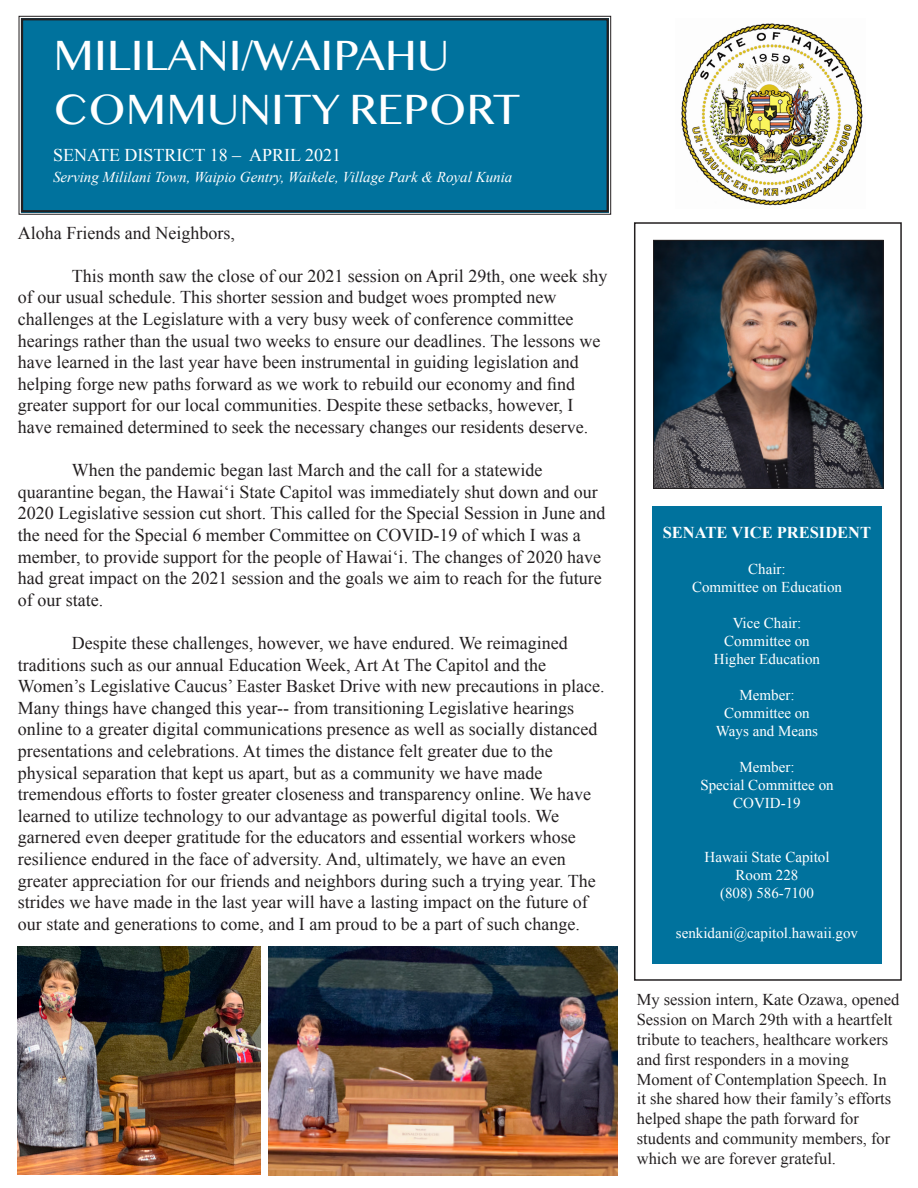
<style>
.page{position:relative;width:918px;height:1188px;background:#fff}
.page>*{position:absolute;margin:0;border:0;box-sizing:border-box;transform-origin:0 0}
.t1{font:45px "Sinhala MN";color:#fff}
.t2{font:18px/21.6px "Times New Roman";color:#231f20}
.t3{font:18px "Times New Roman";color:#fff}
.t4{font:16.5px/19.8px "Times New Roman";color:#231f20}
.t5{font:700 16.5px "Times New Roman";color:#fff}
.t6{font:15px/18px "Times New Roman";color:#fff;text-align:center}
.t7{font:italic 15px "Times New Roman";color:#fff}
</style>
<div class="page">
<svg style="left:18px;top:16px;width:593px;height:199px;background:#11769c"></svg>
<div style="left:21px;top:18px;width:588px;height:194px;border:2px solid #231f20"></div>
<div style="left:53px;top:35px;width:525px;height:100px;background:#00729d"></div>
<div style="left:52px;top:34px;width:527px;height:102px;border:2px solid #00729d"></div>
<div style="left:52px;top:148px;width:525px;height:53px;background:#00729d"></div>
<div style="left:52px;top:147px;width:526px;height:54px;border:2px solid #00729d"></div>
<div style="left:634px;top:222px;width:268px;height:759px;border:2px solid #231f20"></div>
<div style="left:652px;top:506px;width:230px;height:457px;background:#00729d"></div>
<img style="left:681px;top:23px;width:182px;height:183px">
<img style="left:655px;top:242px;width:226px;height:245px">
<div style="left:653px;top:240px;width:230px;height:249px;border:1px solid #231f20"></div>
<img style="left:268px;top:947px;width:349px;height:229px">
<img style="left:18px;top:947px;width:243px;height:228px">
<p class="t1" style="left:54px;top:36px;width:397px">MILILANI/WAIPAHU</p>
<p class="t1" style="left:54px;top:90px;width:468px">COMMUNITY REPORT</p>
<p class="t3" style="left:53px;top:143px;width:290px">SENATE DISTRICT 18 – APRIL 2021</p>
<p class="t7" style="left:53px;top:167px;width:461px">Serving Mililani Town, Waipio Gentry, Waikele, Village Park &amp; Royal Kunia</p>
<p class="t2" style="left:18px;top:221px;width:218px">Aloha Friends and Neighbors,</p>
<p class="t2" style="left:18px;top:265px;width:591px;text-indent:54px">This month saw the close of our 2021 session on April 29th, one week shy of our usual schedule. This shorter session and budget woes prompted new challenges at the Legislature with a very busy week of conference committee hearings rather than the usual two weeks to ensure our deadlines. The lessons we have learned in the last year have been instrumental in guiding legislation and helping forge new paths forward as we work to rebuild our economy and find greater support for our local communities. Despite these setbacks, however, I have remained determined to seek the necessary changes our residents deserve.</p>
<p class="t2" style="left:18px;top:459px;width:589px;text-indent:54px">When the pandemic began last March and the call for a statewide quarantine began, the Hawaiʻi State Capitol was immediately shut down and our 2020 Legislative session cut short. This called for the Special Session in June and the need for the Special 6 member Committee on COVID-19 of which I was a member, to provide support for the people of Hawaiʻi. The changes of 2020 have had great impact on the 2021 session and the goals we aim to reach for the future of our state.</p>
<p class="t2" style="left:18px;top:632px;width:588px;text-indent:54px">Despite these challenges, however, we have endured. We reimagined traditions such as our annual Education Week, Art At The Capitol and the Women’s Legislative Caucus’ Easter Basket Drive with new precautions in place.<br>Many things have changed this year-- from transitioning Legislative hearings online to a greater digital communications presence as well as socially distanced</p>
<p class="t2" style="left:18px;top:740px;width:579px">presentations and celebrations. At times the distance felt greater due to the physical separation that kept us apart, but as a community we have made tremendous efforts to foster greater closeness and transparency online. We have learned to utilize technology to our advantage as powerful digital tools. We garnered even deeper gratitude for the educators and essential workers whose resilience endured in the face of adversity. And, ultimately, we have an even greater appreciation for our friends and neighbors during such a trying year. The strides we have made in the last year will have a lasting impact on the future of our state and generations to come, and I am proud to be a part of such change.</p>
<p class="t5" style="left:663px;top:521px;width:210px">SENATE VICE PRESIDENT</p>
<p class="t6" style="left:748px;top:560px;width:39px">Chair:</p>
<p class="t6" style="left:692px;top:578px;width:151px">Committee on Education</p>
<p class="t6" style="left:733px;top:614px;width:70px">Vice Chair:</p>
<p class="t6" style="left:714px;top:632px;width:108px">Committee on<br>Higher Education</p>
<p class="t6" style="left:740px;top:686px;width:56px">Member:</p>
<p class="t6" style="left:716px;top:704px;width:104px">Committee on<br>Ways and Means</p>
<p class="t6" style="left:700px;top:758px;width:135px">Member:<br>Special Committee on</p>
<p class="t6" style="left:733px;top:794px;width:69px">COVID-19</p>
<p class="t6" style="left:705px;top:848px;width:126px">Hawaii State Capitol</p>
<p class="t6" style="left:736px;top:866px;width:64px">Room 228</p>
<p class="t6" style="left:720px;top:884px;width:95px">(808) 586-7100</p>
<p class="t6" style="left:676px;top:923px;width:184px">senkidani@capitol.hawaii.gov</p>
<p class="t4" style="left:637px;top:990px;width:264px">My session intern, Kate Ozawa, opened Session on March 29th with a heartfelt tribute to teachers, healthcare workers and first responders in a moving Moment of Contemplation Speech. In it she shared how their family’s efforts helped shape the path forward for students and community members, for which we are forever grateful.</p>
</div>
